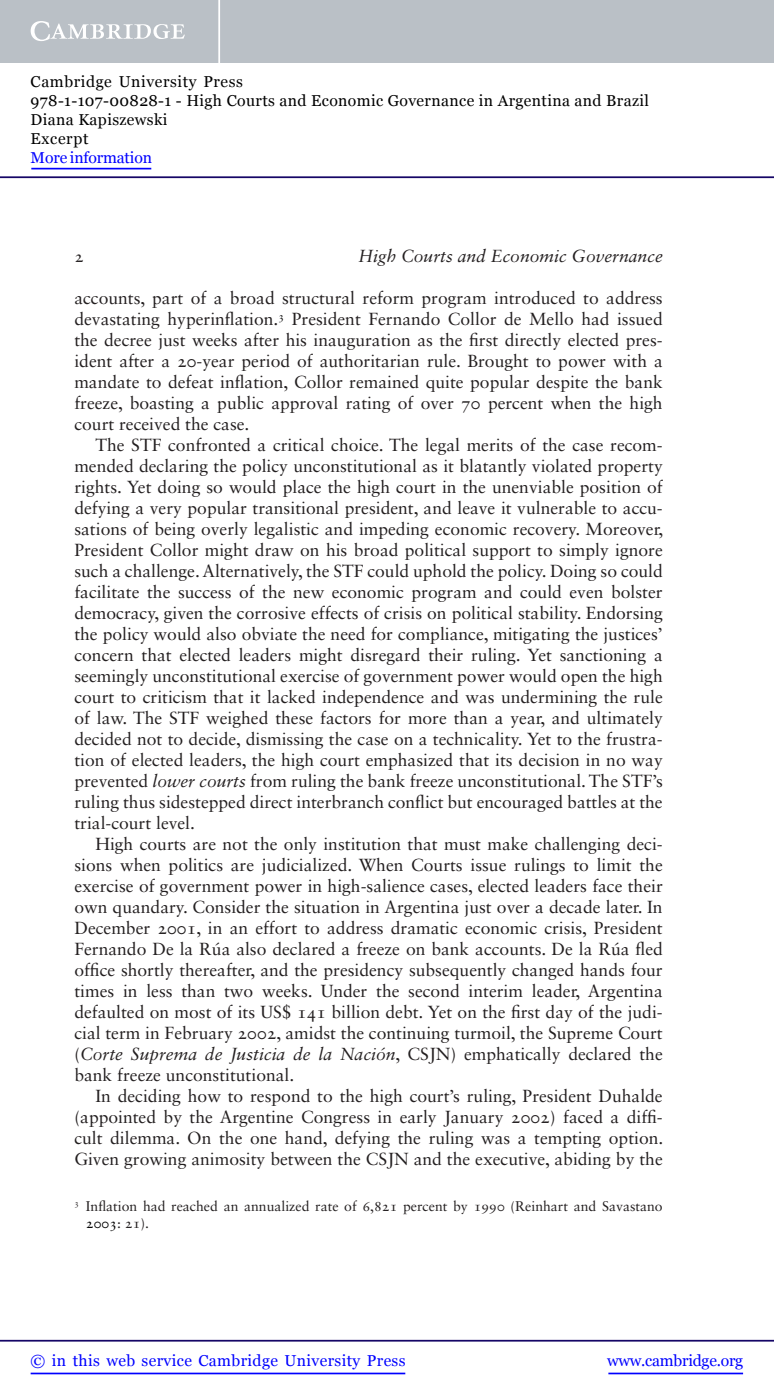
<style>
.page{position:relative;width:774px;height:1400px;background:#fff}
.page>*{position:absolute;margin:0;border:0;box-sizing:border-box;transform-origin:0 0}
.TextInd{font:17.5px/21px "Sabon LT Std";color:#231f20;text-align:justify}
.LRH{font:italic 17.5px "Sabon LT Std";color:#231f20}
.Folio{font:16.62px "Sabon LT Std";color:#231f20}
.t1{font:15.75px/18.9px "Georgia";letter-spacing:.025em;color:#000}
.t2{font:15.75px "Georgia";letter-spacing:.025em;color:#00f}
.t3{font:15.75px "Georgia";letter-spacing:-.015em;color:#00f}
.t4{font:15.75px "Georgia";letter-spacing:-.01em;color:#00f}
.Footnote{font:14px/17.5px "Sabon LT Std";color:#231f20}
.s1{font-style:italic}
.s2{color:#000}
</style>
<div class="page">
<hr style="left:608px;top:1373px;width:135px;height:1px;background:#00f">
<hr style="left:0;top:1340px;width:773px;height:2px;background:#150666">
<hr style="left:31px;top:1373px;width:374px;height:1px;background:#00f">
<div style="left:0;top:0;width:773px;height:63px;background:#bac0c6"></div>
<svg style="left:31px;top:21px;width:154px;height:20px"></svg>
<hr style="left:218px;top:0;width:2px;height:63px;background:#fff">
<hr style="left:0;top:176px;width:773px;height:2px;background:#150666">
<hr style="left:31px;top:168px;width:120px;height:1px;background:#00f">
<p class="t1" style="left:31px;top:72px;width:619px">Cambridge University Press<br>978-1-107-00828-1 - High Courts and Economic Governance in Argentina and Brazil Diana Kapiszewski<br>Excerpt</p>
<p class="t4" style="left:31px;top:148px;width:123px">More information</p>
<p class="Folio" style="left:74px;top:246px;width:11px">2</p>
<p class="LRH" style="left:358px;top:246px;width:306px">High Courts and Economic Governance</p>
<p class="TextInd" style="left:74px;top:288px;width:590px">accounts, part of a broad structural reform program introduced to address devastating hyperinflation.<sup>3</sup> President Fernando Collor de Mello had issued the decree just weeks after his inauguration as the first directly elected pres&shy;ident after a 20-year period of authoritarian rule. Brought to power with a mandate to defeat inflation, Collor remained quite popular despite the bank freeze, boasting a public approval rating of over 70 percent when the high court received the case.</p>
<p class="TextInd" style="left:74px;top:435px;width:590px;text-indent:21px">The STF confronted a critical choice. The legal merits of the case recom&shy;mended declaring the policy unconstitutional as it blatantly violated property rights. Yet doing so would place the high court in the unenviable position of defying a very popular transitional president, and leave it vulnerable to accu&shy;sations of being overly legalistic and impeding economic recovery. Moreover, President Collor might draw on his broad political support to simply ignore such a challenge. Alternatively, the STF could uphold the policy. Doing so could facilitate the success of the new economic program and could even bolster democracy, given the corrosive effects of crisis on political stability. Endorsing the policy would also obviate the need for compliance, mitigating the justices’ concern that elected leaders might disregard their ruling. Yet sanctioning a seemingly unconstitutional exercise of government power would open the high court to criticism that it lacked independence and was undermining the rule of law. The STF weighed these factors for more than a year, and ultimately decided not to decide, dismissing the case on a technicality. Yet to the frustra&shy;tion of elected leaders, the high court emphasized that its decision in no way prevented <span class="s1">lower courts</span> from ruling the bank freeze unconstitutional. The STF’s ruling thus sidestepped direct interbranch conflict but encouraged battles at the trial-court level.</p>
<p class="TextInd" style="left:74px;top:834px;width:590px;text-indent:21px">High courts are not the only institution that must make challenging deci&shy;sions when politics are judicialized. When Courts issue rulings to limit the exercise of government power in high-salience cases, elected leaders face their own quandary. Consider the situation in Argentina just over a decade later. In December 2001, in an effort to address dramatic economic crisis, President Fernando De la Rúa also declared a freeze on bank accounts. De la Rúa fled office shortly thereafter, and the presidency subsequently changed hands four times in less than two weeks. Under the second interim leader, Argentina defaulted on most of its US$ 141 billion debt. Yet on the first day of the judi&shy;cial term in February 2002, amidst the continuing turmoil, the Supreme Court (<span class="s1">Corte Suprema de Justicia de la Nación</span>, CSJN) emphatically declared the bank freeze unconstitutional.</p>
<p class="TextInd" style="left:74px;top:1086px;width:590px;text-indent:21px">In deciding how to respond to the high court’s ruling, President Duhalde (appointed by the Argentine Congress in early January 2002) faced a diffi&shy;cult dilemma. On the one hand, defying the ruling was a tempting option.<br>Given growing animosity between the CSJN and the executive, abiding by the</p>
<p class="Footnote" style="left:86px;top:1197px;width:578px;text-indent:-12px"><sup>3</sup> Inflation had reached an annualized rate of 6,821 percent by 1990 (Reinhart and Savastano<br><span class="s2">2003</span>: 21).</p>
<p class="t2" style="left:31px;top:1352px;width:376px">© in this web service Cambridge University Press</p>
<p class="t3" style="left:607px;top:1352px;width:137px">www.cambridge.org</p>
</div>
